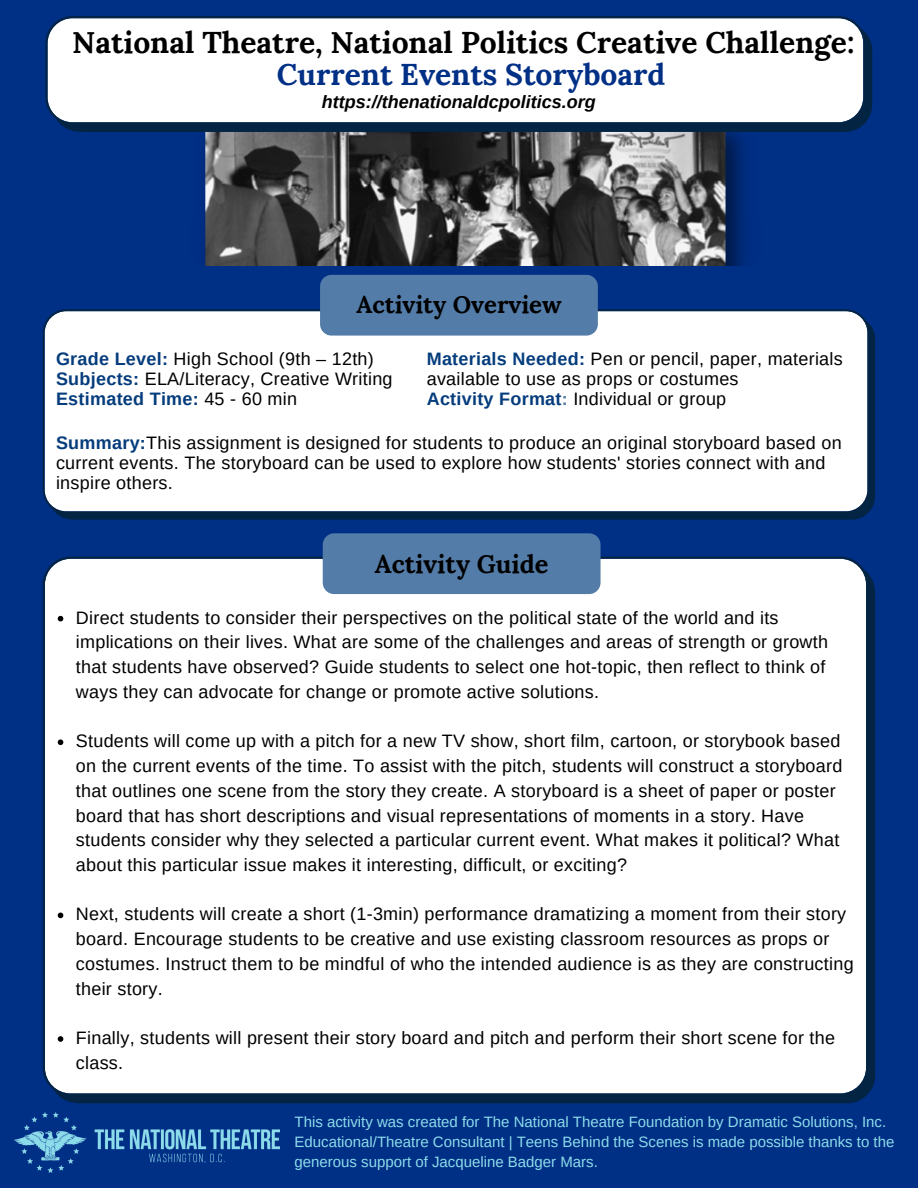
<style>
.page{position:relative;width:918px;height:1188px;background:#002f86}
.page>*{position:absolute;margin:0;border:0;box-sizing:border-box;transform-origin:0 0}
.t1{font:700 30px "Lora";color:#000}
.t2{font:700 30px "Lora";color:#002f86}
.t3{font:700 25.35px "Lora";color:#000}
.t4{font:700 24px "Lora";color:#000}
.t5{font:18px/24.8px "Arimo";letter-spacing:.015em;color:#000}
.t6{font:italic 700 18px "Arimo";color:#000}
.t7{font:700 18px "Arimo";letter-spacing:.015em;color:#043c7c}
.t8{font:15px/20.2px "Arimo";color:#8ddcea}
.s1{font-weight:700;color:#043c7c}
.s2{font-weight:400;color:#000}
.s3{font-weight:700;color:#537ca8}
</style>
<div class="page">
<div style="left:43px;top:309px;width:832px;height:211px;background:#fff"></div>
<div style="left:43px;top:557px;width:832px;height:546px;background:#fff"></div>
<div style="left:320px;top:275px;width:278px;height:61px;background:#537ca8;border-radius:11px"></div>
<div style="left:323px;top:533px;width:278px;height:61px;background:#537ca8;border-radius:11px"></div>
<img style="left:204px;top:132px;width:540px;height:134px">
<svg style="left:45px;top:16px;width:827px;height:116px;background:#dfe3e8"></svg>
<svg style="left:58px;top:616px;width:5px;height:5px"></svg>
<svg style="left:58px;top:739px;width:5px;height:6px"></svg>
<svg style="left:58px;top:913px;width:5px;height:5px"></svg>
<svg style="left:58px;top:1036px;width:5px;height:6px"></svg>
<img style="left:14px;top:1113px;width:266px;height:59px">
<p class="t1" style="left:72px;top:23px;width:784px">National Theatre, National Politics Creative Challenge:</p>
<p class="t2" style="left:277px;top:55px;width:390px">Current Events Storyboard</p>
<p class="t6" style="left:322px;top:92px;width:275px">https://thenationaldcpolitics.org</p>
<p class="t4" style="left:356px;top:289px;width:207px">Activity Overview</p>
<p class="t5" style="left:56px;top:346px;width:319px"><span class="s1">Grade Level:</span> High School (9th – 12th)</p>
<p class="t5" style="left:56px;top:366px;width:338px"><span class="s1">Subjects:</span> ELA/Literacy, Creative Writing</p>
<p class="t7" style="left:56px;top:389px;width:243px">Estimated Time: <span class="s2">45 - 60 min</span></p>
<p class="t5" style="left:427px;top:348px;width:418px;line-height:20.2px"><span class="s1">Materials Needed:</span> Pen or pencil, paper, materials available to use as props or costumes</p>
<p class="t5" style="left:427px;top:387px;width:301px"><span class="s1">Activity Format</span><span class="s3">:</span> Individual or group</p>
<p class="t5" style="left:56px;top:433px;width:787px;line-height:20.2px"><span class="s1">Summary:</span>This assignment is designed for students to produce an original storyboard based on current events. The storyboard can be used to explore how students' stories connect with and inspire others.</p>
<p class="t3" style="left:375px;top:547px;width:175px">Activity Guide</p>
<p class="t5" style="left:76px;top:605px;width:754px">Direct students to consider their perspectives on the political state of the world and its implications on their lives. What are some of the challenges and areas of strength or growth that students have observed? Guide students to select one hot-topic, then reflect to think of ways they can advocate for change or promote active solutions.</p>
<p class="t5" style="left:76px;top:729px;width:768px">Students will come up with a pitch for a new TV show, short film, cartoon, or storybook based on the current events of the time. To assist with the pitch, students will construct a storyboard that outlines one scene from the story they create. A storyboard is a sheet of paper or poster board that has short descriptions and visual representations of moments in a story. Have students consider why they selected a particular current event. What makes it political? What about this particular issue makes it interesting, difficult, or exciting?</p>
<p class="t5" style="left:76px;top:902px;width:779px">Next, students will create a short (1-3min) performance dramatizing a moment from their story board. Encourage students to be creative and use existing classroom resources as props or costumes. Instruct them to be mindful of who the intended audience is as they are constructing their story.</p>
<p class="t5" style="left:76px;top:1025px;width:761px">Finally, students will present their story board and pitch and perform their short scene for the class.</p>
<p class="t8" style="left:295px;top:1111px;width:601px">This activity was created for The National Theatre Foundation by Dramatic Solutions, Inc.<br>Educational/Theatre Consultant | Teens Behind the Scenes is made possible thanks to the generous support of Jacqueline Badger Mars.</p>
</div>
